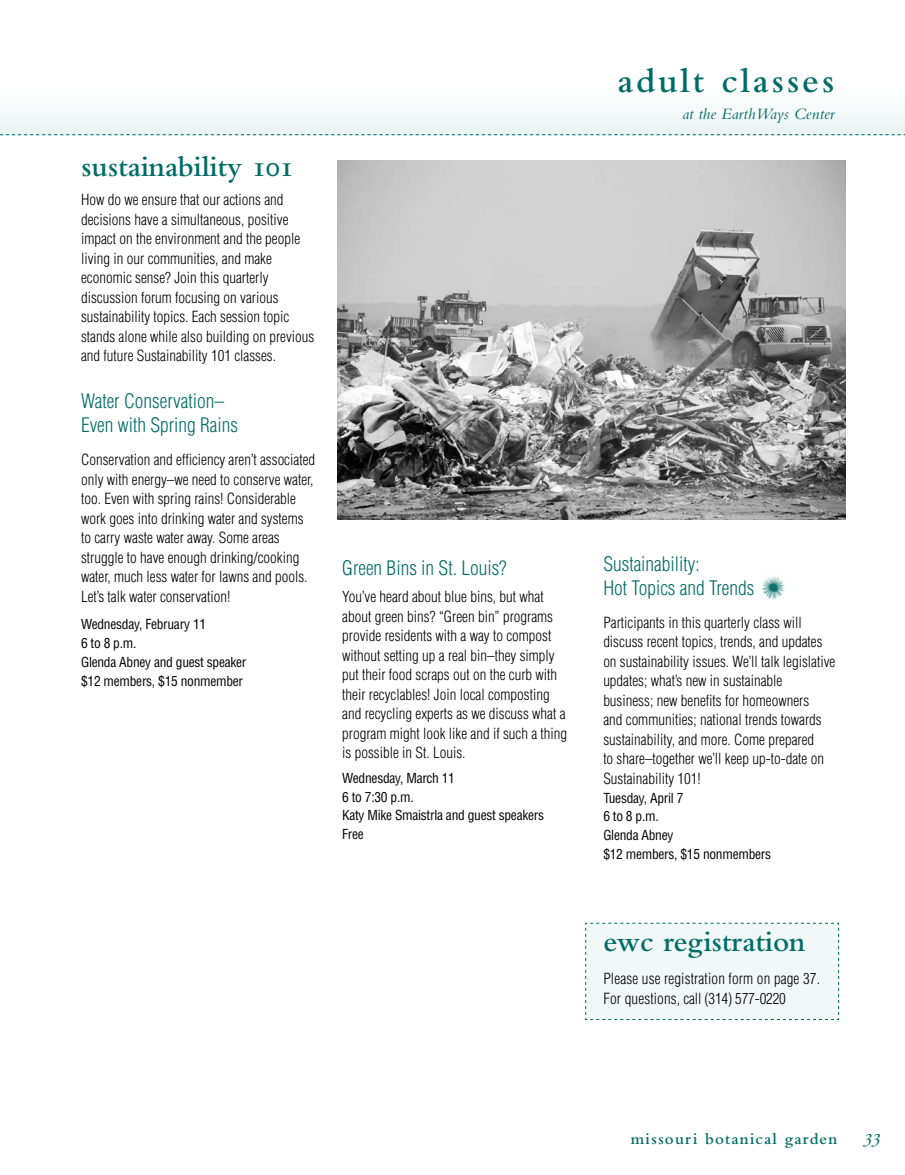
<style>
.page{position:relative;width:905px;height:1175px;background:#fff}
.page>*{position:absolute;margin:0;border:0;box-sizing:border-box;transform-origin:0 0}
.t1{font:36px "Bembo Semibold Os F";letter-spacing:.075em;color:#006c67}
.t2{font:30px "Bembo Semibold Os F";color:#006c67}
.t3{font:300 condensed 19.5px/24px "Helvetica";color:#006c67}
.t4{font:16.5px "Bembo Semibold Os F";letter-spacing:.07em;color:#006c67}
.t5{font:16.5px "Bembo Italic Os F";letter-spacing:.01em;color:#006c67}
.t6{font:300 condensed 15px/19.5px "Helvetica";color:#000}
.t7{font:condensed 13.5px/18.8px "Helvetica";letter-spacing:-.02em;color:#000}
.s1{font-family:"Bembo Italic Os F";font-size:21px}
</style>
<div class="page">
<div style="left:0;top:79px;width:904px;height:56px;background:#f7fafa"></div>
<svg style="left:0;top:134px;width:904px;height:1px"></svg>
<div style="left:585px;top:922px;width:254px;height:98px;background:#f2f8f7"></div>
<img style="left:762px;top:576px;width:23px;height:23px">
<img style="left:338px;top:160px;width:507px;height:359px">
<h2 class="t2" style="left:81px;top:150px;width:214px">sustainability 101</h2>
<p class="t6" style="left:81px;top:190px;width:235px">How do we ensure that our actions and decisions have a simultaneous, positive impact on the environment and the people living in our communities, and make economic sense? Join this quarterly discussion forum focusing on various sustainability topics. Each session topic stands alone while also building on previous and future Sustainability 101 classes.</p>
<h3 class="t3" style="left:81px;top:389px;width:159px">Water Conservation–<br>Even with Spring Rains</h3>
<p class="t6" style="left:81px;top:450px;width:236px">Conservation and efficiency aren’t associated only with energy–we need to conserve water, too. Even with spring rains! Considerable work goes into drinking water and systems to carry waste water away. Some areas struggle to have enough drinking/cooking water, much less water for lawns and pools.<br>Let’s talk water conservation!</p>
<p class="t7" style="left:81px;top:615px;width:167px">Wednesday, February 11<br>6 to 8 p.m.<br>Glenda Abney and guest speaker $12 members, $15 nonmember</p>
<h3 class="t3" style="left:342px;top:555px;width:166px">Green Bins in St. Louis?</h3>
<p class="t6" style="left:342px;top:587px;width:226px">You’ve heard about blue bins, but what about green bins? “Green bin” programs provide residents with a way to compost without setting up a real bin–they simply put their food scraps out on the curb with their recyclables! Join local composting and recycling experts as we discuss what a program might look like and if such a thing is possible in St. Louis.</p>
<p class="t7" style="left:342px;top:768px;width:203px">Wednesday, March 11<br>6 to 7:30 p. m.<br>Katy Mike Smaistrla and guest speakers<br>Free</p>
<h1 class="t1" style="left:617px;top:61px;width:218px">adult classes</h1>
<p class="t5" style="left:682px;top:104px;width:154px">at the EarthWays Center</p>
<h3 class="t3" style="left:603px;top:551px;width:152px">Sustainability:<br>Hot Topics and Trends</h3>
<p class="t6" style="left:603px;top:612px;width:234px">Participants in this quarterly class will discuss recent topics, trends, and updates on sustainability issues. We’ll talk legislative updates; what’s new in sustainable business; new benefits for homeowners<br>and communities; national trends towards sustainability, and more. Come prepared<br>to share–together we’ll keep up-to-date on Sustainability 101!</p>
<p class="t7" style="left:603px;top:788px;width:169px">Tuesday, April 7<br>6 to 8 p.m.<br>Glenda Abney<br>$12 members, $15 nonmembers</p>
<h2 class="t2" style="left:603px;top:925px;width:204px">ewc registration</h2>
<p class="t6" style="left:603px;top:969px;width:218px">Please use registration form on page 37.<br>For questions, call (314) 577-0220</p>
<p class="t4" style="left:631px;top:1129px;width:251px">missouri botanical garden <span class="s1">33</span></p>
</div>
